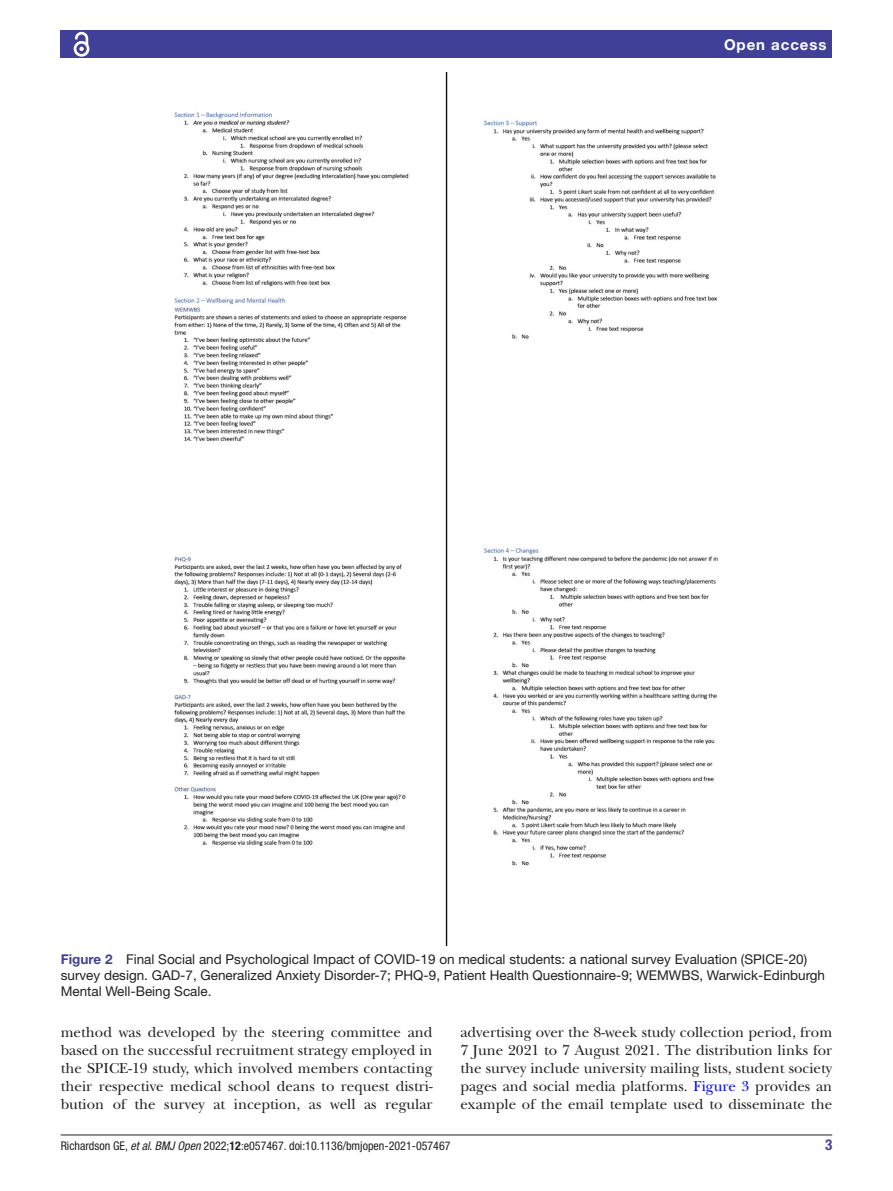
<style>
.page{position:relative;width:893px;height:1191px;background:#fff}
.page>*{position:absolute;margin:0;border:0;box-sizing:border-box;transform-origin:0 0}
.t1{font:15px/18px "New Baskerville";color:#231f20;text-align:justify}
.t2{font:700 15px "Helvetica Neue LT Std";letter-spacing:.065em;color:#fff}
.t3{font:700 condensed 15px "Helvetica Neue LT Std";color:#414099}
.t4{font:13.5px/16.2px "Helvetica Neue LT Std";color:#231f20}
.t5{font:condensed 12px "Helvetica Neue LT Std";color:#231f20}
.s1{font-weight:700;color:#414099}
.s2{color:#00f}
.s3{font-style:italic}
.s4{font-weight:700}
</style>
<div class="page">
<hr style="left:61px;top:1134px;width:771px;height:1px;background:#231f20">
<div style="left:61px;top:31px;width:771px;height:27px;background:#414099"></div>
<svg style="left:73px;top:31px;width:17px;height:26px"></svg>
<img style="left:174px;top:73px;width:544px;height:873px">
<p class="t2" style="left:724px;top:35px;width:104px">Open access</p>
<p class="t4" style="left:61px;top:950px;width:766px"><span class="s1">Figure 2</span> Final Social and Psychological Impact of COVID-19 on medical students: a national survey Evaluation (SPICE-20) survey design. GAD-7, Generalized Anxiety Disorder-7; PHQ-9, Patient Health Questionnaire-9; WEMWBS, Warwick-Edinburgh<br>Mental Well-Being Scale.</p>
<p class="t1" style="left:61px;top:1023px;width:373px">method was developed by the steering committee and based on the successful recruitment strategy employed in the SPICE-19 study, which involved members contacting their respective medical school deans to request distri&shy;bution of the survey at inception, as well as regular</p>
<p class="t1" style="left:460px;top:1023px;width:373px">advertising over the 8-week study collection period, from 7 June 2021 to 7 August 2021. The distribution links for the survey include university mailing lists, student society pages and social media platforms. <span class="s2">Figure 3</span> provides an example of the email template used to disseminate the</p>
<p class="t5" style="left:61px;top:1138px;width:391px">Richardson GE, <span class="s3">et al</span>. <span class="s3">BMJ Open</span> 2022;<span class="s4">12</span>:e057467. doi:10.1136/bmjopen-2021-057467</p>
<p class="t3" style="left:825px;top:1135px;width:9px">3</p>
</div>
